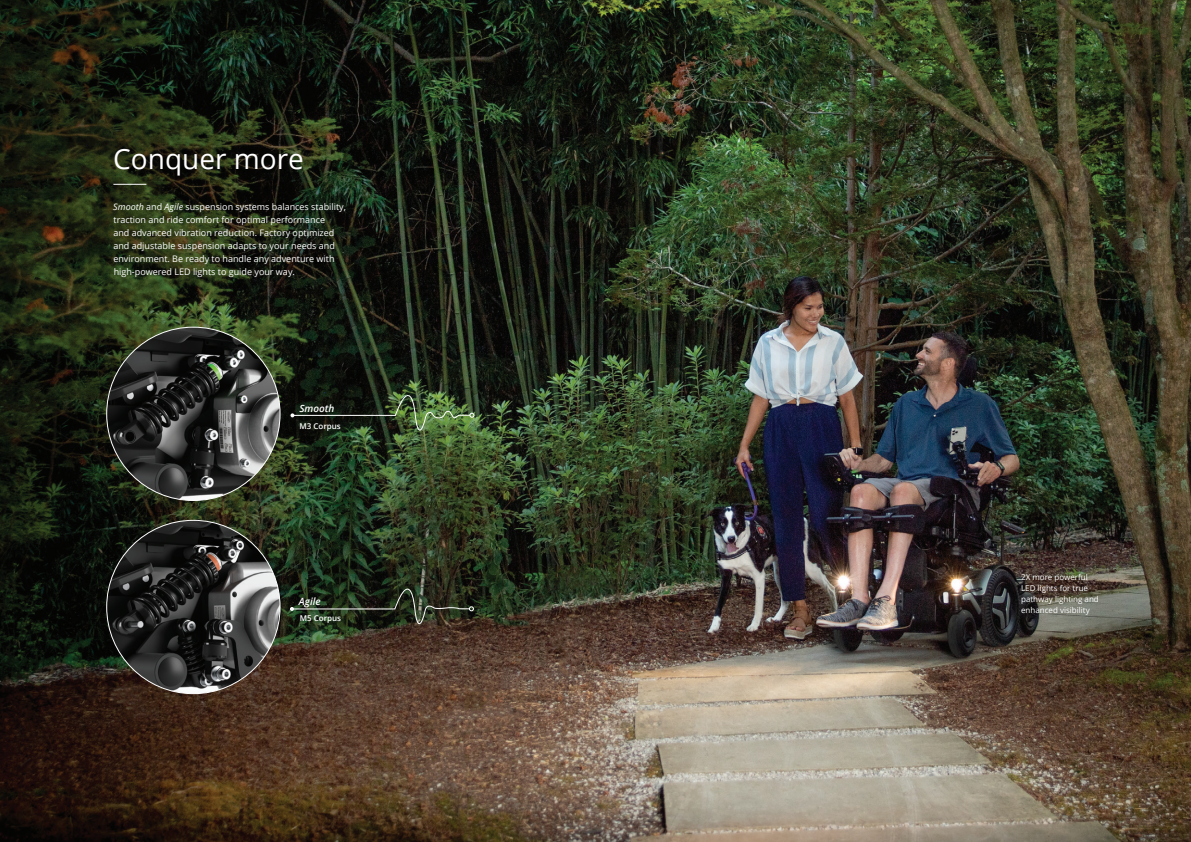
<style>
.page{position:relative;width:1191px;height:842px;background:#fff}
.page>*{position:absolute;margin:0;border:0;box-sizing:border-box;transform-origin:0 0}
.t1{font:28px "Open Sans";color:#fff}
.Body{font:italic 600 10px "Open Sans";color:#fff}
.Body-2{font:9px/13px "Open Sans";color:#fff}
.Body-3{font:8px/11px "Open Sans";color:#fff}
.Body-4{font:600 8px "Open Sans";color:#fff}
.s1{font-style:italic}
</style>
<div class="page">
<img style="left:0;top:0;width:1191px;height:842px">
<hr style="left:113px;top:184px;width:33px;height:1px;background:#fff">
<svg style="left:290px;top:371px;width:184px;height:60px;background:#293621"></svg>
<svg style="left:290px;top:564px;width:184px;height:60px;background:#252d1e"></svg>
<img style="left:107px;top:327px;width:173px;height:173px;border-radius:87px">
<img style="left:107px;top:520px;width:173px;height:174px;border-radius:87px">
<p class="t1" style="left:113px;top:140px;width:192px">Conquer more</p>
<p class="Body-2" style="left:113px;top:200px;width:234px"><span class="s1">Smooth</span> and <span class="s1">Agile</span> suspension systems balances stability, traction and ride comfort for optimal performance<br>and advanced vibration reduction. Factory optimized and adjustable suspension adapts to your needs and environment. Be ready to handle any adventure with high-powered LED lights to guide your way.</p>
<p class="Body" style="left:299px;top:401px;width:37px">Smooth</p>
<p class="Body-4" style="left:299px;top:421px;width:43px">M3 Corpus</p>
<p class="Body" style="left:299px;top:595px;width:23px">Agile</p>
<p class="Body-4" style="left:300px;top:613px;width:43px">M5 Corpus</p>
<p class="Body-3" style="left:1021px;top:572px;width:79px">2X more powerful<br>LED lights for true pathway lighting and enhanced visibility</p>
</div>
